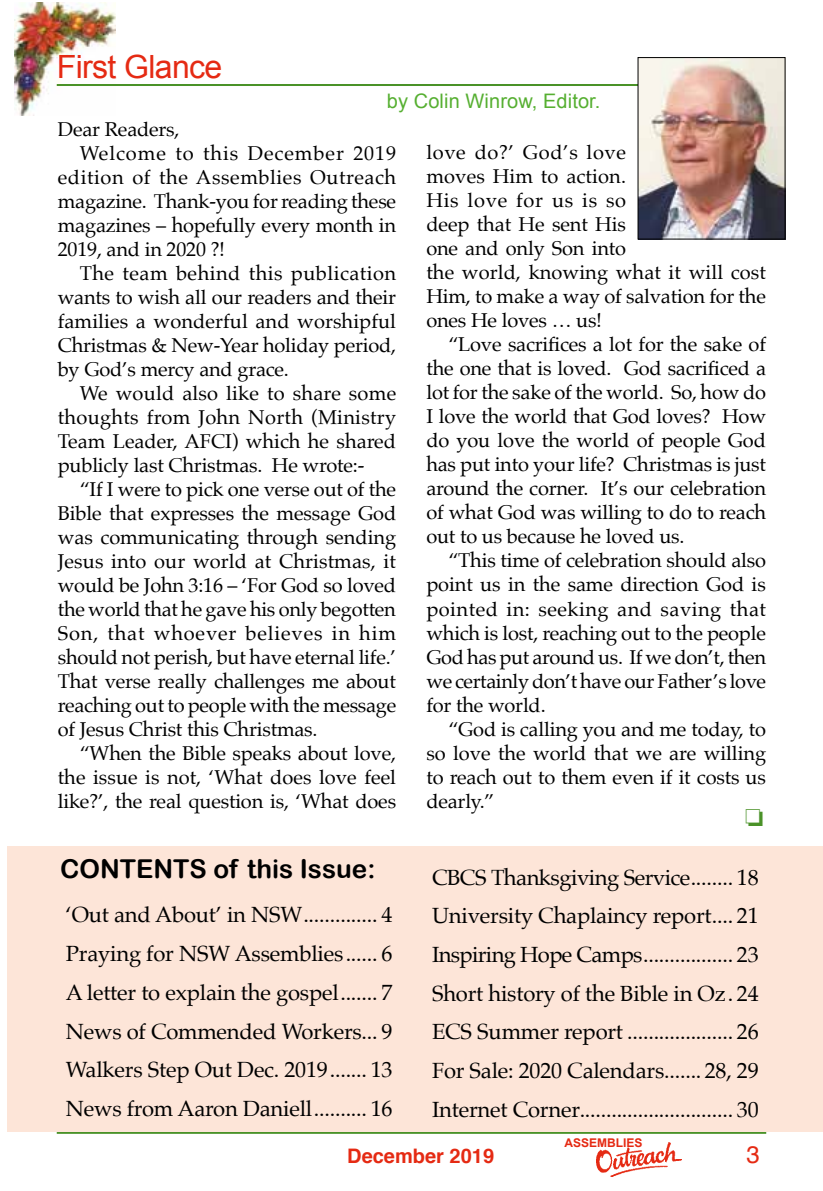
<style>
.page{position:relative;width:823px;height:1191px;background:#fff}
.page>*{position:absolute;margin:0;border:0;box-sizing:border-box;transform-origin:0 0}
.t1{font:32px "Arial";letter-spacing:-.02em;color:#e52a13}
.t2{font:26px "Arial Rounded MT Bold";color:#000}
.t3{font:24px "Helvetica";color:#e52a13}
.t4{font:22px/38.6px "Palatino";letter-spacing:-.01em;color:#000;text-align:justify}
.t5{font:20px/24px "Palatino";letter-spacing:-.01em;color:#000;text-align:justify}
.t6{font:20px "Palatino";letter-spacing:.03em;color:#000}
.t7{font:20px "Palatino";letter-spacing:.015em;color:#000}
.t8{font:20px "Palatino";letter-spacing:.02em;color:#000}
.t9{font:20px "Palatino";letter-spacing:.04em;color:#000}
.t10{font:20px "Palatino";letter-spacing:.01em;color:#000}
.t11{font:20px "Palatino";letter-spacing:.045em;color:#000}
.t12{font:20px "Arial";letter-spacing:.005em;color:#56af31}
.t13{font:700 20px "Helvetica";color:#e52a13}
.t14{font:700 12px "Arial";color:#e52a13}
</style>
<div class="page">
<hr style="left:57px;top:1131px;width:708px;height:2px;background:#4a9228">
<img style="left:596px;top:1142px;width:85px;height:34px">
<div style="left:7px;top:846px;width:815px;height:286px;background:#fde5d8"></div>
<img style="left:14px;top:2px;width:101px;height:114px">
<hr style="left:57px;top:84px;width:582px;height:2px;background:#4a9228">
<img style="left:639px;top:59px;width:144px;height:178px">
<div style="left:637px;top:57px;width:148px;height:182px;border:1px solid #000"></div>
<h1 class="t1" style="left:57px;top:46px;width:167px">First Glance</h1>
<p class="t12" style="left:386px;top:88px;width:215px">by Colin Winrow, Editor.</p>
<p class="t5" style="left:58px;top:117px;width:123px">Dear Readers,</p>
<p class="t11" style="left:80px;top:136px;width:317px">Welcome to this December 2019</p>
<p class="t6" style="left:58px;top:160px;width:340px">edition of the Assemblies Outreach</p>
<p class="t5" style="left:58px;top:189px;width:340px">magazine. Thank-you for reading these</p>
<p class="t5" style="left:58px;top:213px;width:339px">magazines – hopefully every month in</p>
<p class="t5" style="left:58px;top:237px;width:168px">2019, and in 2020 ?!</p>
<p class="t8" style="left:80px;top:256px;width:317px">The team behind this publication</p>
<p class="t5" style="left:58px;top:285px;width:340px">wants to wish all our readers and their</p>
<p class="t5" style="left:58px;top:309px;width:339px">families a wonderful and worshipful</p>
<p class="t5" style="left:58px;top:333px;width:340px">Christmas &amp; New-Year holiday period,</p>
<p class="t5" style="left:58px;top:357px;width:232px">by God’s mercy and grace.</p>
<p class="t10" style="left:80px;top:376px;width:318px">We would also like to share some</p>
<p class="t7" style="left:58px;top:400px;width:340px">thoughts from John North (Ministry</p>
<p class="t5" style="left:58px;top:429px;width:339px">Team Leader, AFCI) which he shared</p>
<p class="t5" style="left:58px;top:453px;width:308px">publicly last Christmas. He wrote:-</p>
<p class="t5" style="left:80px;top:477px;width:318px">“If I were to pick one verse out of the</p>
<p class="t5" style="left:58px;top:501px;width:340px">Bible that expresses the message God</p>
<p class="t5" style="left:58px;top:525px;width:340px">was communicating through sending</p>
<p class="t5" style="left:58px;top:549px;width:339px">Jesus into our world at Christmas, it</p>
<p class="t5" style="left:58px;top:573px;width:340px">would be John 3:16 – ‘For God so loved</p>
<p class="t5" style="left:58px;top:597px;width:339px">the world that he gave his only begotten</p>
<p class="t9" style="left:58px;top:616px;width:339px">Son, that whoever believes in him</p>
<p class="t5" style="left:58px;top:645px;width:339px">should not perish, but have eternal life.’</p>
<p class="t5" style="left:58px;top:669px;width:339px">That verse really challenges me about</p>
<p class="t5" style="left:58px;top:693px;width:340px">reaching out to people with the message</p>
<p class="t5" style="left:58px;top:717px;width:261px">of Jesus Christ this Christmas.</p>
<p class="t5" style="left:80px;top:741px;width:317px">“When the Bible speaks about love,</p>
<p class="t5" style="left:58px;top:765px;width:339px">the issue is not, ‘What does love feel</p>
<p class="t5" style="left:58px;top:789px;width:340px">like?’, the real question is, ‘What does</p>
<h2 class="t2" style="left:60px;top:853px;width:316px">CONTENTS of this Issue:</h2>
<p class="t4" style="left:66px;top:895px;width:328px">‘Out and About’ in NSW.............. 4<br>Praying for NSW Assemblies...... 6<br>A letter to explain the gospel....... 7<br>News of Commended Workers... 9<br>Walkers Step Out Dec. 2019....... 13<br>News from Aaron Daniell.......... 16</p>
<p class="t5" style="left:426px;top:140px;width:341px;text-align:left">love do?’ God’s love<br>moves Him to action.<br>His love for us is so<br>deep that He sent His<br>one and only Son into<br>the world, knowing what it will cost<br>Him, to make a way of salvation for the ones He loves … us!</p>
<p class="t5" style="left:426px;top:332px;width:341px;text-indent:22px">“Love sacrifices a lot for the sake of the one that is loved. God sacrificed a lot for the sake of the world. So, how do I love the world that God loves? How do you love the world of people God has put into your life? Christmas is just around the corner. It’s our celebration of what God was willing to do to reach out to us because he loved us.</p>
<p class="t5" style="left:426px;top:548px;width:341px;text-indent:22px">“This time of celebration should also point us in the same direction God is pointed in: seeking and saving that which is lost, reaching out to the people God has put around us. If we don’t, then we certainly don’t have our Father’s love for the world.</p>
<p class="t5" style="left:426px;top:716px;width:341px;text-indent:22px">“God is calling you and me today, to so love the world that we are willing to reach out to them even if it costs us dearly.”</p>
<p class="t4" style="left:432px;top:857px;width:328px">CBCS Thanksgiving Service........ 18<br>University Chaplaincy report.... 21<br>Inspiring Hope Camps................. 23<br>Short history of the Bible in Oz. 24<br>ECS Summer report .................... 26<br>For Sale: 2020 Calendars....... 28, 29<br>Internet Corner............................. 30</p>
<p class="t14" style="left:564px;top:1135px;width:80px">ASSEMBLIES</p>
<p class="t13" style="left:347px;top:1139px;width:148px">December 2019</p>
<p class="t3" style="left:745px;top:1135px;width:15px">3</p>
</div>
